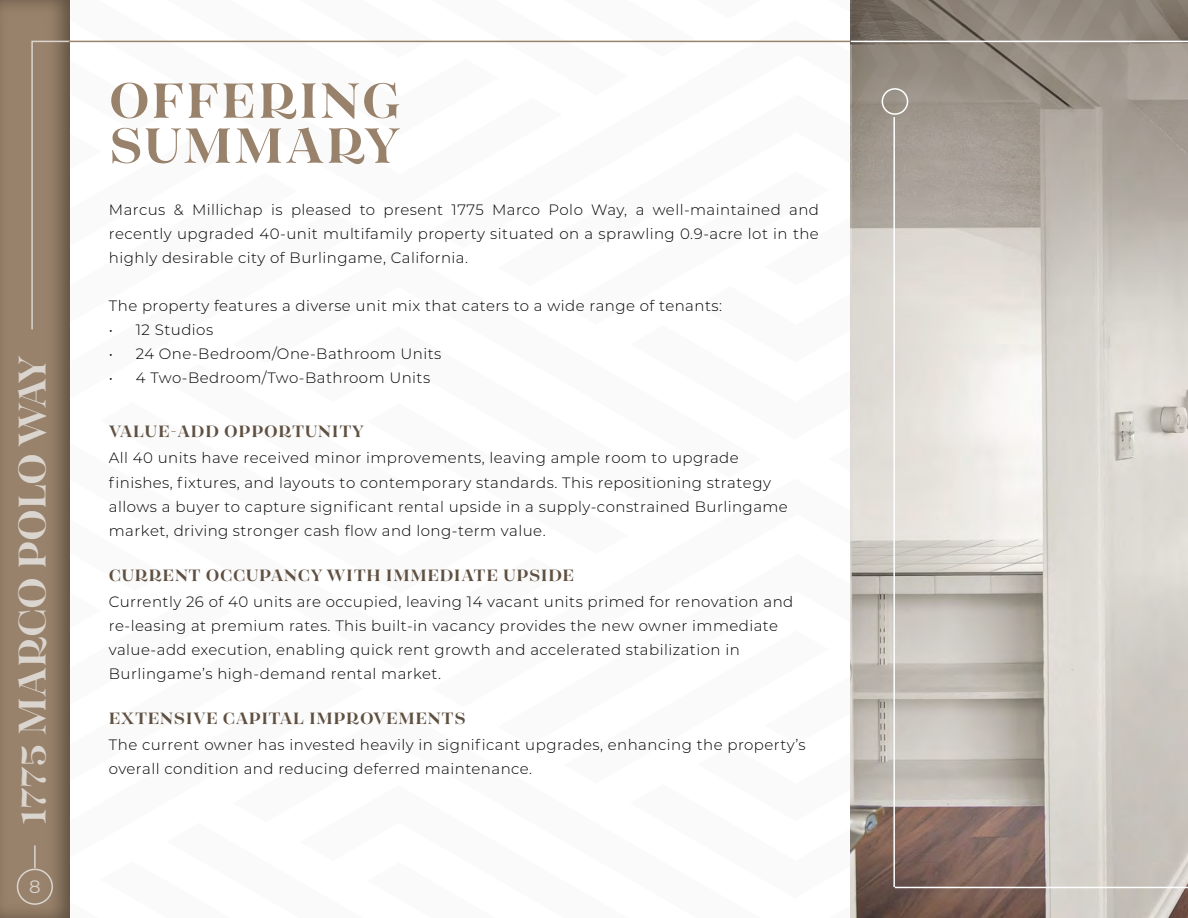
<style>
.page{position:relative;width:1188px;height:918px;background:#fff}
.page>*{position:absolute;margin:0;border:0;box-sizing:border-box;transform-origin:0 0}
.t1{font:700 54px/45px "Tenez";letter-spacing:.04em;color:#99826b}
.t2{font:700 42px "Tenez";letter-spacing:-.01em;color:#dad5cf}
.t3{font:700 18px "Tenez";letter-spacing:.04em;color:#5f5041}
.t4{font:18px "Montserrat";color:#dad5cf}
.t5{font:300 15px/24px "Montserrat";letter-spacing:.03em;color:#000}
</style>
<div class="page">
<svg style="left:0;top:0;width:84px;height:918px;fill:#99826b"></svg>
<svg style="left:31px;top:40px;width:40px;height:291px;background:#8e7a65"></svg>
<div style="left:17px;top:869px;width:36px;height:36px;border:2px solid #dad5cf;border-radius:50%"></div>
<hr style="left:34px;top:845px;width:2px;height:23px;background:#dad5cf">
<hr style="left:69px;top:41px;width:1119px;height:1px;background:#99826b">
<img style="left:851px;top:282px;width:337px;height:636px">
<div style="left:852px;top:0;width:336px;height:297px;background:linear-gradient(to right,#e6e0db,#cfcbc5)"></div>
<svg style="left:826px;top:0;width:362px;height:282px;background:#afa8a0"></svg>
<div style="left:882px;top:88px;width:26px;height:27px;border:2px solid #fff;border-radius:50%"></div>
<hr style="left:895px;top:887px;width:293px;height:1px;background:#fff">
<hr style="left:851px;top:41px;width:337px;height:1px;background:#fff">
<hr style="left:893px;top:117px;width:2px;height:770px;background:#fff">
<h2 class="t2" style="left:3px;top:825px;width:472px;rotate:-90deg">1775 MARCO POLO WAY</h2>
<p class="t4" style="left:29px;top:874px;width:13px">8</p>
<h1 class="t1" style="left:109px;top:77px;width:293px">OFFERING<br>SUMMARY</h1>
<p class="t5" style="left:109px;top:198px;width:712px;text-align:justify">Marcus &amp; Millichap is pleased to present 1775 Marco Polo Way, a well-maintained and recently upgraded 40-unit multifamily property situated on a sprawling 0.9-acre lot in the highly desirable city of Burlingame, California.</p>
<p class="t5" style="left:109px;top:294px;width:615px">The property features a diverse unit mix that caters to a wide range of tenants:</p>
<p class="t5" style="left:109px;top:318px;width:106px">• 12 Studios</p>
<p class="t5" style="left:109px;top:342px;width:334px">• 24 One-Bedroom/One-Bathroom Units</p>
<p class="t5" style="left:109px;top:366px;width:323px">• 4 Two-Bedroom/Two-Bathroom Units</p>
<p class="t3" style="left:109px;top:419px;width:257px">VALUE-ADD OPPORTUNITY</p>
<p class="t5" style="left:109px;top:445px;width:681px">All 40 units have received minor improvements, leaving ample room to upgrade finishes, fixtures, and layouts to contemporary standards. This repositioning strategy allows a buyer to capture significant rental upside in a supply-constrained Burlingame market, driving stronger cash flow and long-term value.</p>
<p class="t3" style="left:109px;top:562px;width:467px">CURRENT OCCUPANCY WITH IMMEDIATE UPSIDE</p>
<p class="t5" style="left:109px;top:589px;width:686px">Currently 26 of 40 units are occupied, leaving 14 vacant units primed for renovation and re-leasing at premium rates. This built-in vacancy provides the new owner immediate value-add execution, enabling quick rent growth and accelerated stabilization in Burlingame’s high-demand rental market.</p>
<p class="t3" style="left:109px;top:705px;width:358px">EXTENSIVE CAPITAL IMPROVEMENTS</p>
<p class="t5" style="left:109px;top:732px;width:698px">The current owner has invested heavily in significant upgrades, enhancing the property’s overall condition and reducing deferred maintenance.</p>
</div>
